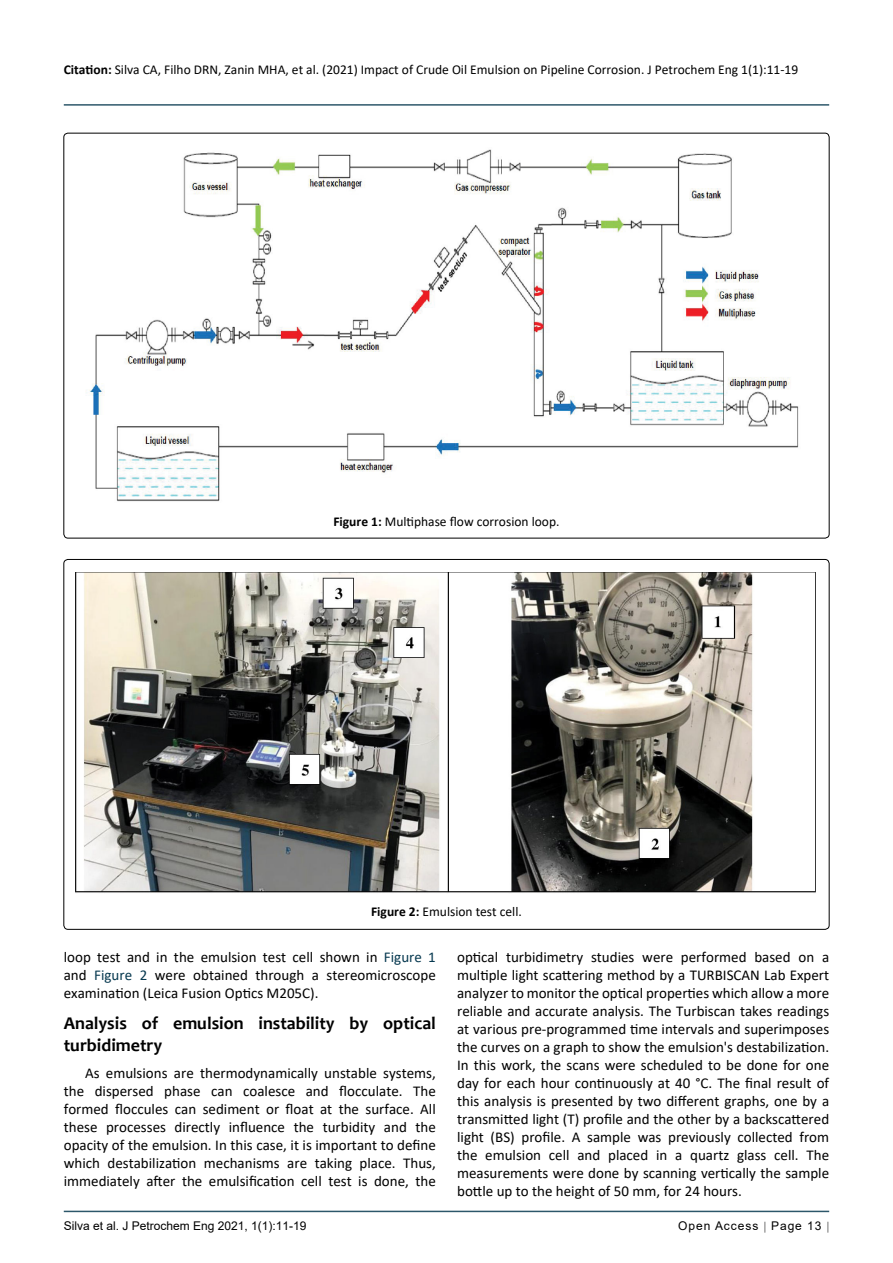
<style>
.page{position:relative;width:893px;height:1263px;background:#fff}
.page>*{position:absolute;margin:0;border:0;box-sizing:border-box;transform-origin:0 0}
.t1{font:700 18px/22.5px "Candara";color:#000}
.t2{font:15px/18px "Calibri";color:#000;text-align:justify}
.t3{font:13.5px "Calibri";color:#000}
.t4{font:12px "Arial";color:#000}
.t5{font:12px "Arial";letter-spacing:.08em;color:#000}
.s1{font-weight:700}
.s2{color:#073950}
</style>
<div class="page">
<hr style="left:64px;top:1211px;width:765px;height:1px;background:#073950">
<hr style="left:64px;top:104px;width:765px;height:2px;background:#073950">
<img style="left:86px;top:149px;width:713px;height:353px">
<img style="left:76px;top:573px;width:740px;height:320px">
<p class="t3" style="left:64px;top:60px;width:736px"><span class="s1">Citation:</span> Silva CA, Filho DRN, Zanin MHA, et al. (2021) Impact of Crude Oil Emulsion on Pipeline Corrosion. J Petrochem Eng 1(1):11-19</p>
<p class="t3" style="left:333px;top:512px;width:228px"><span class="s1">Figure 1:</span> Multiphase flow corrosion loop.</p>
<p class="t3" style="left:371px;top:902px;width:152px"><span class="s1">Figure 2:</span> Emulsion test cell.</p>
<p class="t2" style="left:64px;top:947px;width:374px">loop test and in the emulsion test cell shown in <span class="s2">Figure 1 </span>and <span class="s2">Figure 2</span> were obtained through a stereomicroscope examination (Leica Fusion Optics M205C).</p>
<p class="t1" style="left:64px;top:1011px;width:374px">Analysis of emulsion instability by optical turbidimetry</p>
<p class="t2" style="left:64px;top:1063px;width:374px;text-indent:21px">As emulsions are thermodynamically unstable systems, the dispersed phase can coalesce and flocculate. The formed floccules can sediment or float at the surface. All these processes directly influence the turbidity and the opacity of the emulsion. In this case, it is important to define which destabilization mechanisms are taking place. Thus, immediately after the emulsification cell test is done, the</p>
<p class="t2" style="left:457px;top:947px;width:374px">optical turbidimetry studies were performed based on a multiple light scattering method by a TURBISCAN Lab Expert analyzer to monitor the optical properties which allow a more reliable and accurate analysis. The Turbiscan takes readings at various pre-programmed time intervals and superimposes the curves on a graph to show the emulsion's destabilization.<br>In this work, the scans were scheduled to be done for one day for each hour continuously at 40 °C. The final result of this analysis is presented by two different graphs, one by a transmitted light (T) profile and the other by a backscattered light (BS) profile. A sample was previously collected from the emulsion cell and placed in a quartz glass cell. The measurements were done by scanning vertically the sample bottle up to the height of 50 mm, for 24 hours.</p>
<p class="t4" style="left:64px;top:1217px;width:244px">Silva et al. J Petrochem Eng 2021, 1(1):11-19</p>
<p class="t5" style="left:678px;top:1217px;width:145px">Open Access Page 13</p>
</div>
